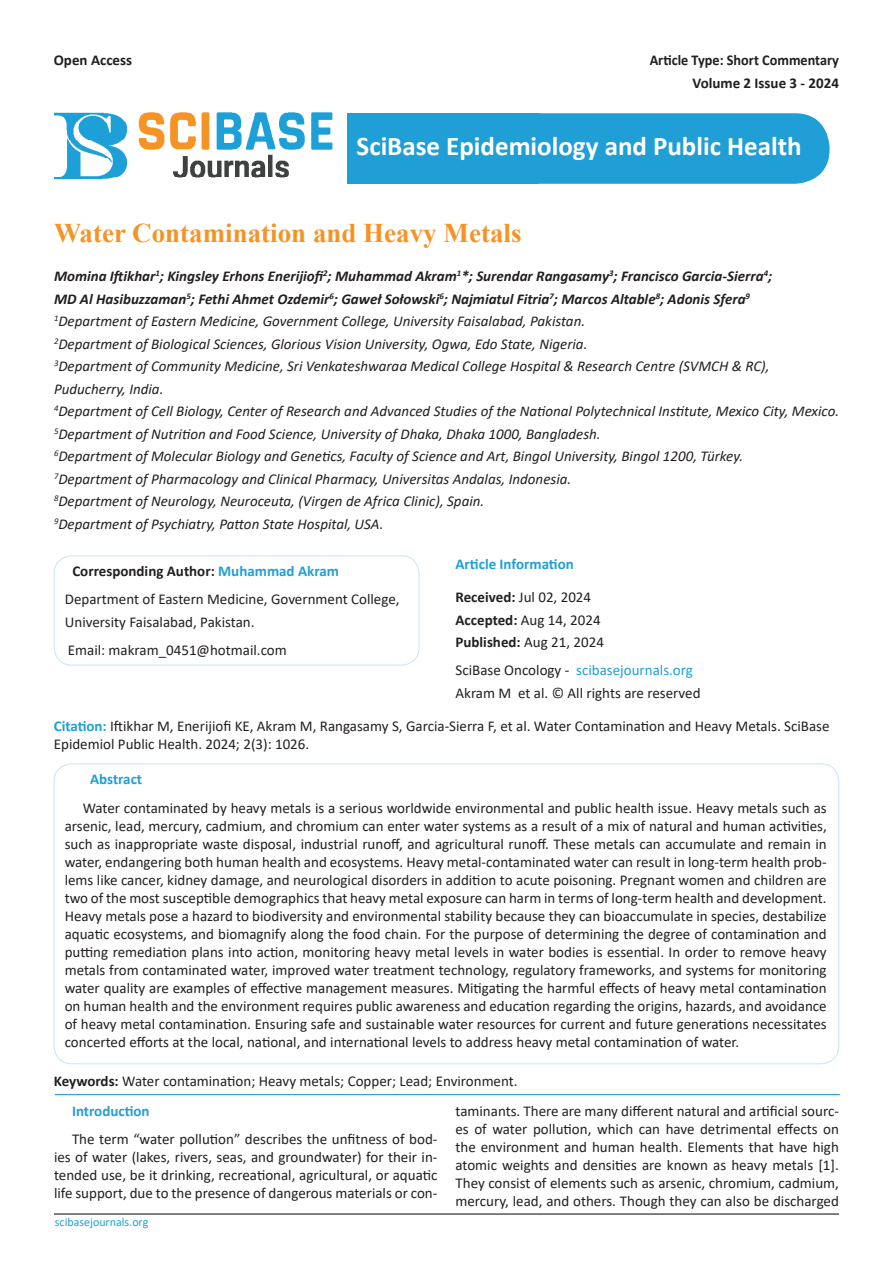
<style>
.page{position:relative;width:893px;height:1263px;background:#fff}
.page>*{position:absolute;margin:0;border:0;box-sizing:border-box;transform-origin:0 0}
.t1{font:700 27px "Calibri";color:#fff}
.t2{font:700 27px "Times New Roman";color:#f59325}
.t3{font:15px/18px "Calibri";color:#231f20}
.t4{font:italic 15px/22.5px "Calibri";color:#231f20}
.t5{font:italic 700 15px/22.5px "Calibri";color:#231f20}
.t6{font:700 15px "Calibri";color:#231f20}
.t7{font:700 15px "Calibri";color:#1f9fd6}
.t8{font:700 15px "Calibri";color:#231f20;scale:.95 1}
.t9{font:12px "Calibri";color:#1f9fd6}
.s1{color:#1f9fd6}
.s2{font-weight:700}
.s3{font-weight:700;color:#1f9fd6}
</style>
<div class="page">
<div style="left:403px;top:113px;width:427px;height:71px;background:#1f9fd6;border-radius:34px"></div>
<img style="left:54px;top:112px;width:294px;height:72px">
<div style="left:348px;top:113px;width:191px;height:71px;background:#1f9fd6"></div>
<div style="left:54px;top:556px;width:365px;height:109px;border:1px solid #c7e7f5;border-radius:18px"></div>
<hr style="left:54px;top:1213px;width:785px;height:1px;background:#231f20">
<hr style="left:55px;top:1094px;width:785px;height:1px;background:#1f9fd6">
<p class="t6" style="left:54px;top:50px;width:80px">Open Access</p>
<p class="t8" style="left:650px;top:50px;width:201px">Article Type: Short Commentary</p>
<p class="t6" style="left:692px;top:72px;width:148px">Volume 2 Issue 3 - 2024</p>
<p class="t1" style="left:357px;top:127px;width:446px">SciBase Epidemiology and Public Health</p>
<p class="t2" style="left:54px;top:213px;width:469px">Water Contamination and Heavy Metals</p>
<p class="t5" style="left:54px;top:265px;width:720px">Momina Iftikhar<sup>1</sup>; Kingsley Erhons Enerijiofi<sup>2</sup>; Muhammad Akram<sup>1</sup>*; Surendar Rangasamy<sup>3</sup>; Francisco Garcia-Sierra<sup>4</sup>;<br>MD Al Hasibuzzaman<sup>5</sup>; Fethi Ahmet Ozdemir<sup>6</sup>; Gaweł Sołowski<sup>6</sup>; Najmiatul Fitria<sup>7</sup>; Marcos Altable<sup>8</sup>; Adonis Sfera<sup>9</sup></p>
<p class="t4" style="left:54px;top:309px;width:533px"><sup>1</sup>Department of Eastern Medicine, Government College, University Faisalabad, Pakistan.</p>
<p class="t4" style="left:54px;top:332px;width:535px"><sup>2</sup>Department of Biological Sciences, Glorious Vision University, Ogwa, Edo State, Nigeria.</p>
<p class="t4" style="left:54px;top:354px;width:717px"><sup>3</sup>Department of Community Medicine, Sri Venkateshwaraa Medical College Hospital &amp; Research Centre (SVMCH &amp; RC),<br>Puducherry, India.</p>
<p class="t4" style="left:54px;top:399px;width:787px"><sup>4</sup>Department of Cell Biology, Center of Research and Advanced Studies of the National Polytechnical Institute, Mexico City, Mexico.</p>
<p class="t4" style="left:54px;top:422px;width:548px"><sup>5</sup>Department of Nutrition and Food Science, University of Dhaka, Dhaka 1000, Bangladesh.</p>
<p class="t4" style="left:54px;top:444px;width:691px"><sup>6</sup>Department of Molecular Biology and Genetics, Faculty of Science and Art, Bingol University, Bingol 1200, Türkey.</p>
<p class="t4" style="left:54px;top:467px;width:519px"><sup>7</sup>Department of Pharmacology and Clinical Pharmacy, Universitas Andalas, Indonesia.</p>
<p class="t4" style="left:54px;top:489px;width:432px"><sup>8</sup>Department of Neurology, Neuroceuta, (Virgen de Africa Clinic), Spain.</p>
<p class="t4" style="left:54px;top:512px;width:331px"><sup>9</sup>Department of Psychiatry, Patton State Hospital, USA.</p>
<p class="t6" style="left:72px;top:561px;width:268px">Corresponding Author: <span class="s1">Muhammad Akram</span></p>
<p class="t3" style="left:65px;top:588px;width:336px;line-height:22.5px">Department of Eastern Medicine, Government College,<br>University Faisalabad, Pakistan.</p>
<p class="t3" style="left:68px;top:640px;width:220px">Email: makram_0451@hotmail.com</p>
<p class="t7" style="left:455px;top:553px;width:120px">Article Information</p>
<p class="t3" style="left:455px;top:586px;width:150px;line-height:22.5px"><span class="s2">Received:</span> Jul 02, 2024<br><span class="s2">Accepted:</span> Aug 14, 2024<br><span class="s2">Published:</span> Aug 21, 2024</p>
<p class="t3" style="left:455px;top:659px;width:247px;line-height:22.5px">SciBase Oncology - <span class="s1">scibasejournals.org<br></span>Akram M et al. © All rights are reserved</p>
<p class="t3" style="left:54px;top:717px;width:777px"><span class="s3">Citation:</span> Iftikhar M, Enerijiofi KE, Akram M, Rangasamy S, Garcia-Sierra F, et al. Water Contamination and Heavy Metals. SciBase<br>Epidemiol Public Health. 2024; 2(3): 1026.</p>
<p class="t7" style="left:90px;top:769px;width:53px">Abstract</p>
<p class="t3" style="left:65px;top:799px;width:764px;text-align:justify;text-indent:18px">Water contaminated by heavy metals is a serious worldwide environmental and public health issue. Heavy metals such as arsenic, lead, mercury, cadmium, and chromium can enter water systems as a result of a mix of natural and human activities, such as inappropriate waste disposal, industrial runoff, and agricultural runoff. These metals can accumulate and remain in water, endangering both human health and ecosystems. Heavy metal-contaminated water can result in long-term health prob&shy;lems like cancer, kidney damage, and neurological disorders in addition to acute poisoning. Pregnant women and children are two of the most susceptible demographics that heavy metal exposure can harm in terms of long-term health and development.<br>Heavy metals pose a hazard to biodiversity and environmental stability because they can bioaccumulate in species, destabilize aquatic ecosystems, and biomagnify along the food chain. For the purpose of determining the degree of contamination and putting remediation plans into action, monitoring heavy metal levels in water bodies is essential. In order to remove heavy metals from contaminated water, improved water treatment technology, regulatory frameworks, and systems for monitoring water quality are examples of effective management measures. Mitigating the harmful effects of heavy metal contamination on human health and the environment requires public awareness and education regarding the origins, hazards, and avoidance of heavy metal contamination. Ensuring safe and sustainable water resources for current and future generations necessitates concerted efforts at the local, national, and international levels to address heavy metal contamination of water.</p>
<p class="t3" style="left:54px;top:1072px;width:465px"><span class="s2">Keywords:</span> Water contamination; Heavy metals; Copper; Lead; Environment.</p>
<p class="t7" style="left:72px;top:1100px;width:79px">Introduction</p>
<p class="t3" style="left:54px;top:1130px;width:385px;text-align:justify;text-indent:18px">The term “water pollution” describes the unfitness of bod&shy;ies of water (lakes, rivers, seas, and groundwater) for their in&shy;tended use, be it drinking, recreational, agricultural, or aquatic life support, due to the presence of dangerous materials or con-</p>
<p class="t9" style="left:55px;top:1214px;width:95px">scibasejournals.org</p>
<p class="t3" style="left:455px;top:1101px;width:385px;text-align:justify">taminants. There are many different natural and artificial sourc&shy;es of water pollution, which can have detrimental effects on the environment and human health. Elements that have high atomic weights and densities are known as heavy metals [1].<br>They consist of elements such as arsenic, chromium, cadmium, mercury, lead, and others. Though they can also be discharged</p>
</div>
